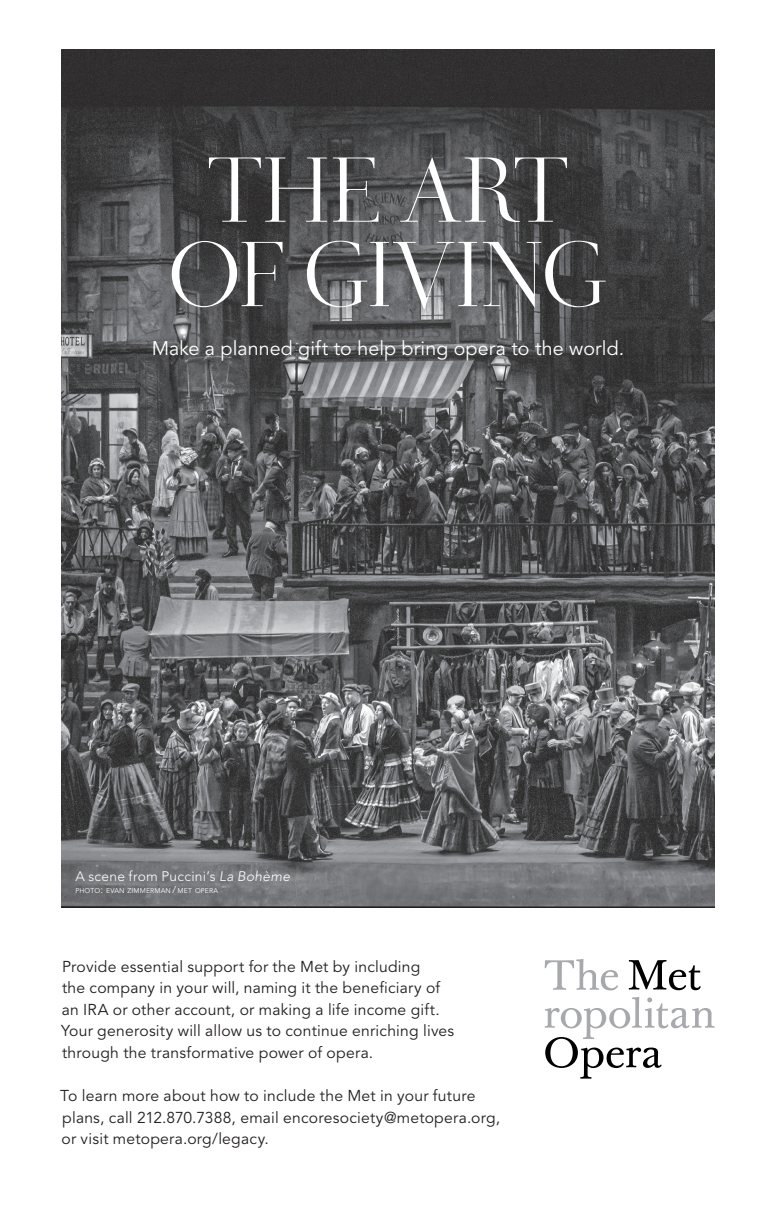
<style>
.page{position:relative;width:774px;height:1224px;background:#fff}
.page>*{position:absolute;margin:0;border:0;box-sizing:border-box;transform-origin:0 0}
.t1{font:96.2px/84.4px "Didot Display";letter-spacing:-.015em;color:#fff;text-align:center}
.t2{font:19.6px "Avenir LT Pro";letter-spacing:.005em;color:#fff}
.t3{font:15.6px/21.6px "Avenir LT Pro";letter-spacing:.015em;color:#231f20}
.t4{font:300 13.8px "Avenir LT Pro";letter-spacing:.02em;color:#fff}
.t5{font:6.8px "Avenir LT Pro";letter-spacing:.02em;color:#fff}
.s1{font-style:italic}
.s2{font-size:9.8px}
</style>
<div class="page">
<img style="left:61px;top:50px;width:654px;height:857px">
<svg style="left:545px;top:959px;width:73px;height:31px"></svg>
<svg style="left:629px;top:960px;width:72px;height:30px"></svg>
<svg style="left:545px;top:997px;width:170px;height:82px"></svg>
<h1 class="t1" style="left:169px;top:147px;width:440px">THE ART<br>OF GIVING</h1>
<p class="t2" style="left:152px;top:336px;width:474px">Make a planned gift to help bring opera to the world.</p>
<p class="t4" style="left:75px;top:868px;width:216px">A scene from Puccini’s <span class="s1">La Bohème</span></p>
<p class="t5" style="left:75px;top:887px;width:144px">PHOTO<span class="s2">:</span> EVAN ZIMMERMAN <span class="s2">/</span> MET OPERA</p>
<p class="t3" style="left:61px;top:956px;width:395px">Provide essential support for the Met by including<br>the company in your will, naming it the beneficiary of an IRA or other account, or making a life income gift.<br>Your generosity will allow us to continue enriching lives through the transformative power of opera.</p>
<p class="t3" style="left:60px;top:1085px;width:441px">To learn more about how to include the Met in your future plans, call 212.870.7388, email encoresociety@metopera.org, or visit metopera.org/legacy.</p>
</div>
